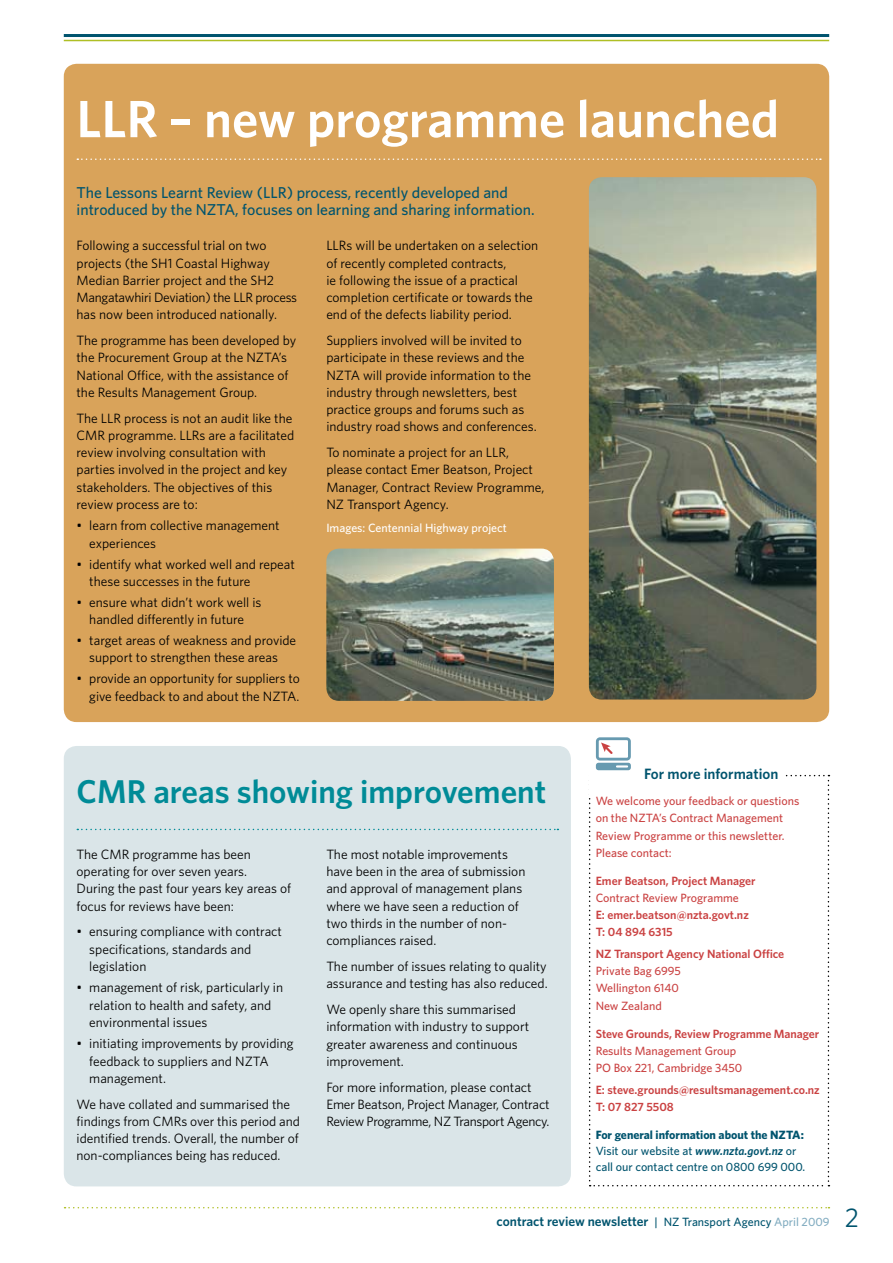
<style>
.page{position:relative;width:893px;height:1263px;background:#fff}
.page>*{position:absolute;margin:0;border:0;box-sizing:border-box;transform-origin:0 0}
.t1{font:600 52.5px "Whitney";color:#fff}
.t2{font:600 33px "Whitney";color:#008b97}
.t3{font:27px "Whitney";color:#00546e}
.t4{font:500 15.75px/17.2px "Whitney";color:#00546e}
.t5{font:600 15px "Whitney";color:#00546e}
.t6{font:13.5px/17.2px "Whitney";color:#000}
.t7{font:600 13.5px "Whitney";color:#00546e}
.t8{font:500 12px/17.2px "Whitney";color:#ca4242}
.t9{font:600 12px/17.2px "Whitney";color:#ca4242}
.t10{font:500 12px/15.8px "Whitney";color:#00546e}
.t11{font:500 12px "Whitney";color:#fff}
.s1{font-weight:700}
.s2{font-weight:600;font-style:italic}
.s3{font-weight:500;font-size:12px}
.s4{font-weight:500;font-size:12px;color:#83adc1}
</style>
<div class="page">
<svg style="left:65px;top:1207px;width:764px;height:1px"></svg>
<hr style="left:64px;top:40px;width:765px;height:1px;background:#afbf25">
<hr style="left:64px;top:34px;width:765px;height:3px;background:#00546e">
<div style="left:64px;top:64px;width:765px;height:658px;background:#d9a35a;border-radius:13px"></div>
<div style="left:64px;top:746px;width:507px;height:440px;background:#dae5e8;border-radius:13px"></div>
<svg style="left:77px;top:158px;width:744px;height:2px"></svg>
<img style="left:589px;top:177px;width:227px;height:522px">
<img style="left:326px;top:549px;width:228px;height:152px">
<svg style="left:77px;top:829px;width:481px;height:1px"></svg>
<svg style="left:589px;top:737px;width:240px;height:449px"></svg>
<h1 class="t1" style="left:77px;top:84px;width:704px">LLR – new programme launched</h1>
<p class="t4" style="left:77px;top:184px;width:460px">The Lessons Learnt Review (LLR) process, recently developed and introduced by the NZTA, focuses on learning and sharing information.</p>
<p class="t6" style="left:77px;top:237px;width:222px">Following a successful trial on two projects (the SH1 Coastal Highway Median Barrier project and the SH2<br>Mangatawhiri Deviation) the LLR process has now been introduced nationally.</p>
<p class="t6" style="left:77px;top:331px;width:221px">The programme has been developed by the Procurement Group at the NZTA’s National Office, with the assistance of the Results Management Group.</p>
<p class="t6" style="left:77px;top:409px;width:219px">The LLR process is not an audit like the CMR programme. LLRs are a facilitated review involving consultation with parties involved in the project and key stakeholders. The objectives of this review process are to:</p>
<p class="t6" style="left:89px;top:517px;width:192px;text-indent:-13px">• learn from collective management experiences</p>
<p class="t6" style="left:89px;top:555px;width:207px;text-indent:-13px">• identify what worked well and repeat these successes in the future</p>
<p class="t6" style="left:77px;top:593px;width:186px;text-align:center">• ensure what didn’t work well is handled differently in future</p>
<p class="t6" style="left:77px;top:631px;width:221px;text-align:center">• target areas of weakness and provide support to strengthen these areas</p>
<p class="t6" style="left:77px;top:670px;width:225px;text-align:right">• provide an opportunity for suppliers to give feedback to and about the NZTA.</p>
<p class="t6" style="left:326px;top:237px;width:213px">LLRs will be undertaken on a selection of recently completed contracts,<br>ie following the issue of a practical completion certificate or towards the end of the defects liability period.</p>
<p class="t6" style="left:326px;top:331px;width:212px">Suppliers involved will be invited to participate in these reviews and the NZTA will provide information to the industry through newsletters, best practice groups and forums such as industry road shows and conferences.</p>
<p class="t6" style="left:326px;top:444px;width:220px">To nominate a project for an LLR, please contact Emer Beatson, Project<br>Manager, Contract Review Programme,<br>NZ Transport Agency.</p>
<p class="t11" style="left:326px;top:520px;width:182px">Images: Centennial Highway project</p>
<h2 class="t2" style="left:77px;top:770px;width:471px">CMR areas showing improvement</h2>
<p class="t6" style="left:77px;top:845px;width:216px">The CMR programme has been operating for over seven years.<br>During the past four years key areas of focus for reviews have been:</p>
<p class="t6" style="left:89px;top:923px;width:194px;text-indent:-13px">• ensuring compliance with contract specifications, standards and legislation</p>
<p class="t6" style="left:89px;top:979px;width:195px;text-indent:-13px">• management of risk, particularly in relation to health and safety, and environmental issues</p>
<p class="t6" style="left:89px;top:1035px;width:206px;text-indent:-13px">• initiating improvements by providing feedback to suppliers and NZTA management.</p>
<p class="t6" style="left:77px;top:1095px;width:225px">We have collated and summarised the findings from CMRs over this period and identified trends. Overall, the number of non-compliances being has reduced.</p>
<p class="t6" style="left:326px;top:845px;width:201px">The most notable improvements have been in the area of submission and approval of management plans where we have seen a reduction of two thirds in the number of non&shy;compliances raised.</p>
<p class="t6" style="left:326px;top:957px;width:223px">The number of issues relating to quality assurance and testing has also reduced.</p>
<p class="t6" style="left:326px;top:1000px;width:204px">We openly share this summarised information with industry to support greater awareness and continuous improvement.</p>
<p class="t6" style="left:326px;top:1078px;width:225px">For more information, please contact<br>Emer Beatson, Project Manager, Contract<br>Review Programme, NZ Transport Agency.</p>
<p class="t5" style="left:644px;top:764px;width:136px">For more information</p>
<p class="t8" style="left:596px;top:792px;width:205px">We welcome your feedback or questions on the NZTA’s Contract Management<br>Review Programme or this newsletter.<br>Please contact:</p>
<p class="t9" style="left:596px;top:872px;width:161px">Emer Beatson, Project Manager</p>
<p class="t8" style="left:596px;top:889px;width:145px">Contract Review Programme</p>
<p class="t9" style="left:596px;top:906px;width:155px">E: emer.beatson@nzta.govt.nz<br>T: 04 894 6315</p>
<p class="t9" style="left:596px;top:945px;width:190px">NZ Transport Agency National Office</p>
<p class="t8" style="left:596px;top:962px;width:87px">Private Bag 6995<br>Wellington 6140<br>New Zealand</p>
<p class="t9" style="left:596px;top:1024px;width:225px">Steve Grounds, Review Programme Manager</p>
<p class="t8" style="left:596px;top:1042px;width:148px">Results Management Group<br>PO Box 221, Cambridge 3450</p>
<p class="t9" style="left:596px;top:1080px;width:226px">E: steve.grounds@resultsmanagement.co.nz<br>T: 07 827 5508</p>
<p class="t10" style="left:596px;top:1127px;width:211px"><span class="s1">For general information about the NZTA:<br></span>Visit our website at <span class="s2">www.nzta.govt.nz</span> or call our contact centre on 0800 699 000.</p>
<p class="t7" style="left:497px;top:1212px;width:335px">contract review newsletter <span class="s3">| NZ Transport Agency</span> <span class="s4">April 2009</span></p>
<h3 class="t3" style="left:845px;top:1199px;width:16px">2</h3>
</div>
